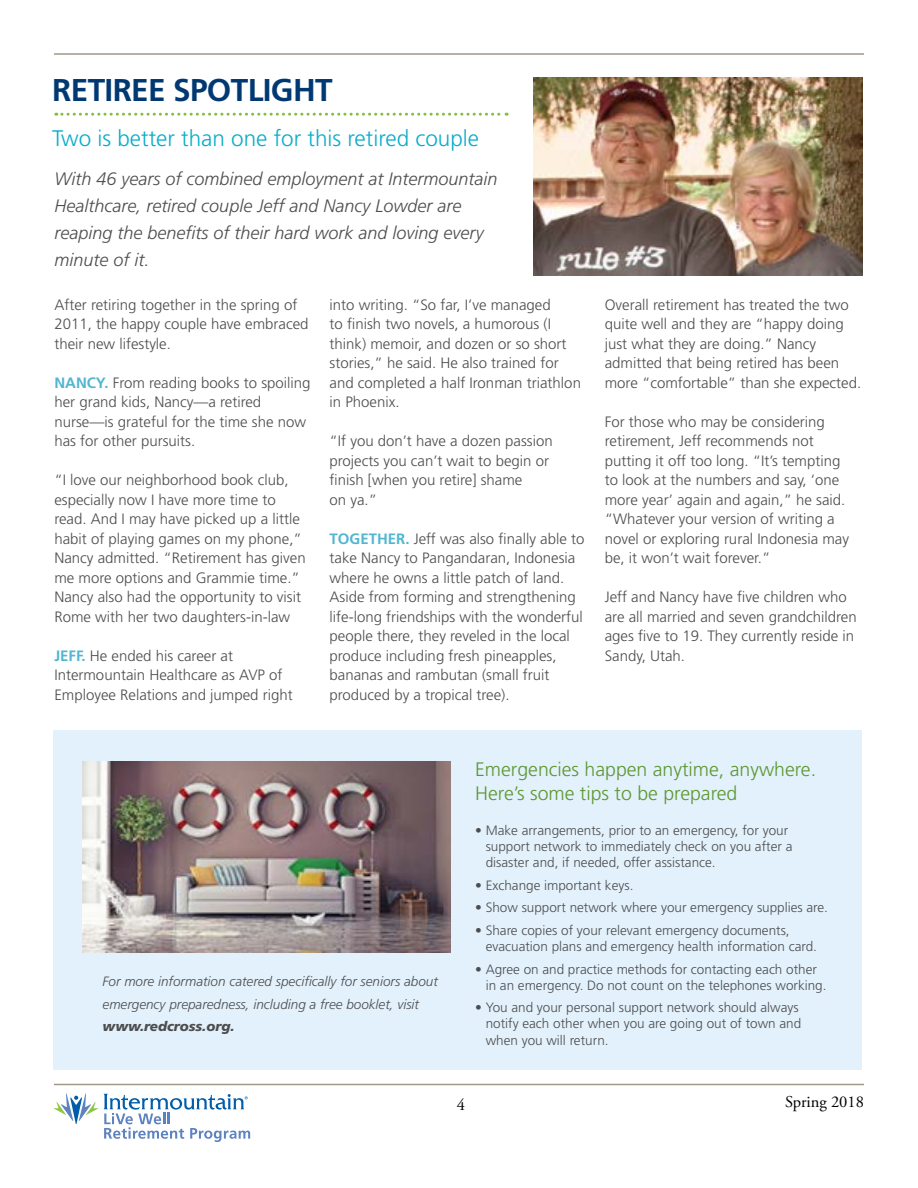
<style>
.page{position:relative;width:918px;height:1188px;background:#fff}
.page>*{position:absolute;margin:0;border:0;box-sizing:border-box;transform-origin:0 0}
.t1{font:700 31.5px "Frutiger LT Std";letter-spacing:-.02em;color:#003971}
.t2{font:300 22.5px "Frutiger LT Std";color:#0aadc9}
.t3{font:300 19.5px/23.4px "Frutiger LT Std";color:#5e9732}
.t4{font:italic 300 18px/27px "Frutiger LT Std";color:#4d4d4f}
.t5{font:16.5px "Adobe Garamond Pro";color:#000}
.t6{font:300 15px/19.5px "Frutiger LT Std";color:#4d4d4f}
.t7{font:300 13.5px/16.2px "Frutiger LT Std";color:#4d4d4f}
.t8{font:italic 300 13.5px/22.5px "Frutiger LT Std";color:#4d4d4f}
.t9{font:italic 900 13.5px "Frutiger LT Std";color:#4d4d4f}
.s1{font-weight:700;color:#51b6d0}
</style>
<div class="page">
<hr style="left:54px;top:53px;width:810px;height:2px;background:#a2988a">
<hr style="left:54px;top:1084px;width:810px;height:1px;background:#a2988a">
<svg style="left:54px;top:1094px;width:44px;height:30px"></svg>
<svg style="left:104px;top:1094px;width:146px;height:48px"></svg>
<img style="left:534px;top:78px;width:328px;height:198px">
<svg style="left:56px;top:113px;width:451px;height:3px"></svg>
<div style="left:54px;top:731px;width:808px;height:339px;background:#e2f1fb"></div>
<img style="left:83px;top:762px;width:368px;height:191px">
<h1 class="t1" style="left:52px;top:72px;width:282px">RETIREE SPOTLIGHT</h1>
<h2 class="t2" style="left:52px;top:125px;width:429px">Two is better than one for this retired couple</h2>
<p class="t4" style="left:54px;top:166px;width:445px">With 46 years of combined employment at Intermountain Healthcare, retired couple Jeff and Nancy Lowder are reaping the benefits of their hard work and loving every minute of it.</p>
<p class="t6" style="left:54px;top:295px;width:256px">After retiring together in the spring of<br>2011, the happy couple have embraced their new lifestyle.</p>
<p class="t6" style="left:54px;top:373px;width:258px"><span class="s1">NANCY.</span> From reading books to spoiling her grand kids, Nancy—a retired nurse—is grateful for the time she now has for other pursuits.</p>
<p class="t6" style="left:54px;top:471px;width:253px">“I love our neighborhood book club, especially now I have more time to read. And I may have picked up a little habit of playing games on my phone,” Nancy admitted. “Retirement has given me more options and Grammie time.” Nancy also had the opportunity to visit Rome with her two daughters-in-law</p>
<p class="t6" style="left:54px;top:646px;width:240px"><span class="s1">JEFF.</span> He ended his career at<br>Intermountain Healthcare as AVP of<br>Employee Relations and jumped right</p>
<p class="t6" style="left:330px;top:295px;width:253px">into writing. “So far, I’ve managed<br>to finish two novels, a humorous (I think) memoir, and dozen or so short stories,” he said. He also trained for and completed a half Ironman triathlon in Phoenix.</p>
<p class="t6" style="left:330px;top:432px;width:225px">“If you don’t have a dozen passion projects you can’t wait to begin or finish [when you retire] shame<br>on ya.”</p>
<p class="t6" style="left:330px;top:529px;width:256px"><span class="s1">TOGETHER.</span> Jeff was also finally able to take Nancy to Pangandaran, Indonesia where he owns a little patch of land.<br>Aside from forming and strengthening life-long friendships with the wonderful people there, they reveled in the local produce including fresh pineapples, bananas and rambutan (small fruit produced by a tropical tree).</p>
<p class="t6" style="left:605px;top:295px;width:258px">Overall retirement has treated the two quite well and they are “happy doing just what they are doing.” Nancy admitted that being retired has been more “comfortable” than she expected.</p>
<p class="t6" style="left:605px;top:412px;width:246px">For those who may be considering retirement, Jeff recommends not putting it off too long. “It’s tempting to look at the numbers and say, ‘one more year’ again and again,” he said. “Whatever your version of writing a novel or exploring rural Indonesia may be, it won’t wait forever.”</p>
<p class="t6" style="left:605px;top:588px;width:253px">Jeff and Nancy have five children who are all married and seven grandchildren ages five to 19. They currently reside in<br>Sandy, Utah.</p>
<p class="t8" style="left:103px;top:971px;width:337px">For more information catered specifically for seniors about emergency preparedness, including a free booklet, visit</p>
<p class="t9" style="left:103px;top:1019px;width:133px">www.redcross.org.</p>
<h3 class="t3" style="left:475px;top:758px;width:342px">Emergencies happen anytime, anywhere.<br>Here’s some tips to be prepared</h3>
<p class="t7" style="left:486px;top:822px;width:308px;text-indent:-11px">• Make arrangements, prior to an emergency, for your support network to immediately check on you after a disaster and, if needed, offer assistance.</p>
<p class="t7" style="left:475px;top:877px;width:160px">• Exchange important keys.</p>
<p class="t7" style="left:475px;top:900px;width:354px">• Show support network where your emergency supplies are.</p>
<p class="t7" style="left:486px;top:922px;width:333px;text-indent:-11px">• Share copies of your relevant emergency documents, evacuation plans and emergency health information card.</p>
<p class="t7" style="left:486px;top:961px;width:342px;text-indent:-11px">• Agree on and practice methods for contacting each other in an emergency. Do not count on the telephones working.</p>
<p class="t7" style="left:486px;top:1000px;width:317px;text-indent:-11px">• You and your personal support network should always notify each other when you are going out of town and when you will return.</p>
<p class="t5" style="left:457px;top:1095px;width:10px">4</p>
<p class="t5" style="left:785px;top:1092px;width:80px">Spring 2018</p>
</div>
